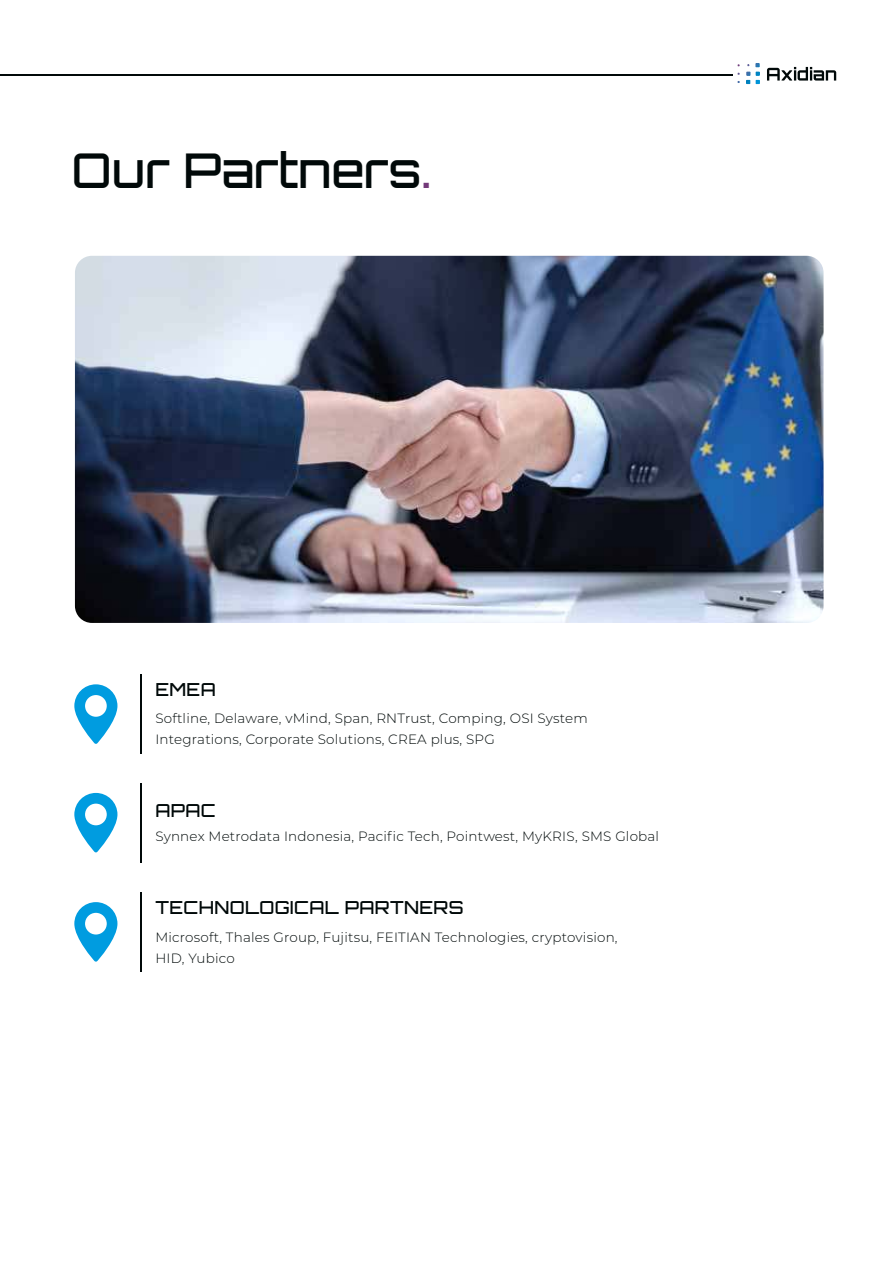
<style>
.page{position:relative;width:893px;height:1263px;background:#fff}
.page>*{position:absolute;margin:0;border:0;box-sizing:border-box;transform-origin:0 0}
.t1{font:500 48px "Orbitron";color:#010909}
.t2{font:500 18px "Orbitron";letter-spacing:.02em;color:#010909}
.t3{font:300 13.5px/21px "Montserrat";letter-spacing:.015em;color:#010909}
.s1{color:#733979}
</style>
<div class="page">
<hr style="left:0;top:75px;width:733px;height:1px;background:#010909">
<hr style="left:140px;top:674px;width:1px;height:80px;background:#010909">
<svg style="left:74px;top:684px;width:43px;height:60px"></svg>
<hr style="left:140px;top:892px;width:1px;height:79px;background:#010909">
<svg style="left:74px;top:902px;width:43px;height:60px"></svg>
<hr style="left:140px;top:783px;width:1px;height:79px;background:#010909">
<svg style="left:74px;top:793px;width:43px;height:60px"></svg>
<img style="left:75px;top:256px;width:748px;height:367px">
<svg style="left:767px;top:67px;width:69px;height:14px"></svg>
<svg style="left:746px;top:63px;width:14px;height:21px"></svg>
<h1 class="t1" style="left:72px;top:151px;width:361px">Our Partners<span class="s1">.</span></h1>
<h2 class="t2" style="left:155px;top:682px;width:62px">EMEA</h2>
<p class="t3" style="left:155px;top:708px;width:434px">Softline, Delaware, vMind, Span, RNTrust, Comping, OSI System<br>Integrations, Corporate Solutions, CREA plus, SPG</p>
<h2 class="t2" style="left:155px;top:803px;width:62px">APAC</h2>
<p class="t3" style="left:155px;top:826px;width:505px">Synnex Metrodata Indonesia, Pacific Tech, Pointwest, MyKRIS, SMS Global</p>
<h2 class="t2" style="left:155px;top:900px;width:310px">TECHNOLOGICAL PARTNERS</h2>
<p class="t3" style="left:155px;top:927px;width:464px">Microsoft, Thales Group, Fujitsu, FEITIAN Technologies, cryptovision,<br>HID, Yubico</p>
</div>
